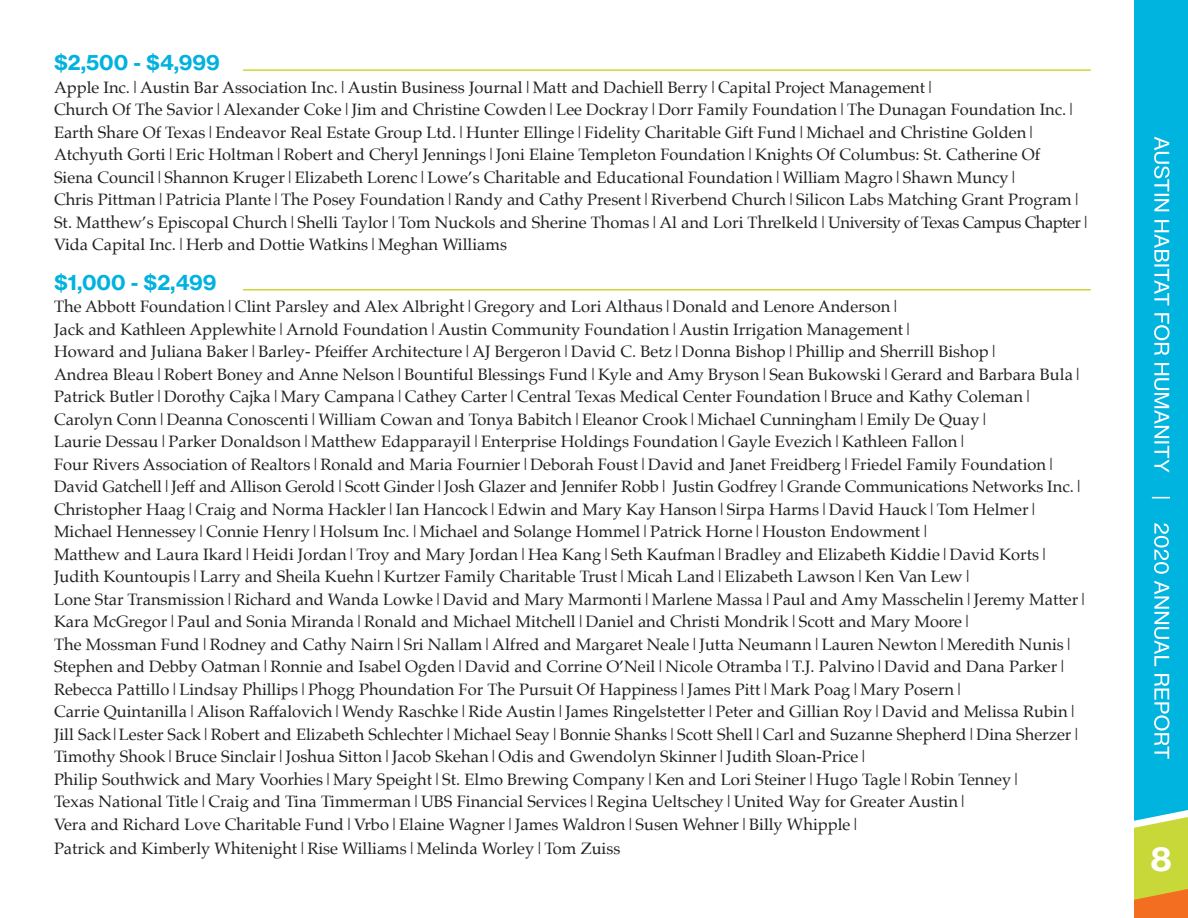
<style>
.page{position:relative;width:1188px;height:918px;background:#fff}
.page>*{position:absolute;margin:0;border:0;box-sizing:border-box;transform-origin:0 0}
.t1{font:33px "N Haas Grotesk TX Pro 75 Bd";color:#fff}
.t2{font:21px "N Haas Grotesk TX Pro 75 Bd";color:#00b2df}
.t3{font:16.5px "Palatino";color:#231f20}
</style>
<div class="page">
<div style="left:1134px;top:0;width:54px;height:817px;background:#00b4e0"></div>
<svg style="left:1134px;top:817px;width:54px;height:101px;background:#d2c03d"></svg>
<svg style="left:1152px;top:137px;width:18px;height:622px;background:#3fc6e7"></svg>
<hr style="left:243px;top:69px;width:848px;height:2px;background:#cbd736">
<hr style="left:243px;top:289px;width:848px;height:2px;background:#cbd736">
<p class="t2" style="left:54px;top:49px;width:168px">$2,500 - $4,999</p>
<p class="t3" style="left:54px;top:74px;width:883px">Apple Inc.|Austin Bar Association Inc.|Austin Business Journal|Matt and Dachiell Berry|Capital Project Management|</p>
<p class="t3" style="left:54px;top:96px;width:1024px">Church Of The Savior|Alexander Coke|Jim and Christine Cowden|Lee Dockray|Dorr Family Foundation|The Dunagan Foundation Inc.|</p>
<p class="t3" style="left:54px;top:119px;width:984px">Earth Share Of Texas|Endeavor Real Estate Group Ltd.|Hunter Ellinge|Fidelity Charitable Gift Fund|Michael and Christine Golden|</p>
<p class="t3" style="left:54px;top:141px;width:988px">Atchyuth Gorti|Eric Holtman|Robert and Cheryl Jennings|Joni Elaine Templeton Foundation|Knights Of Columbus: St. Catherine Of</p>
<p class="t3" style="left:54px;top:164px;width:966px">Siena Council|Shannon Kruger|Elizabeth Lorenc|Lowe’s Charitable and Educational Foundation|William Magro|Shawn Muncy|</p>
<p class="t3" style="left:54px;top:186px;width:1029px">Chris Pittman|Patricia Plante|The Posey Foundation|Randy and Cathy Present|Riverbend Church|Silicon Labs Matching Grant Program|</p>
<p class="t3" style="left:54px;top:209px;width:1038px">St. Matthew’s Episcopal Church|Shelli Taylor|Tom Nuckols and Sherine Thomas|Al and Lori Threlkeld|University of Texas Campus Chapter|</p>
<p class="t3" style="left:54px;top:231px;width:455px">Vida Capital Inc.|Herb and Dottie Watkins|Meghan Williams</p>
<p class="t2" style="left:54px;top:269px;width:164px">$1,000 - $2,499</p>
<p class="t3" style="left:54px;top:293px;width:848px">The Abbott Foundation|Clint Parsley and Alex Albright|Gregory and Lori Althaus|Donald and Lenore Anderson|</p>
<p class="t3" style="left:54px;top:316px;width:861px">Jack and Kathleen Applewhite|Arnold Foundation|Austin Community Foundation|Austin Irrigation Management|</p>
<p class="t3" style="left:54px;top:338px;width:946px">Howard and Juliana Baker|Barley- Pfeiffer Architecture|AJ Bergeron|David C. Betz|Donna Bishop|Phillip and Sherrill Bishop|</p>
<p class="t3" style="left:54px;top:361px;width:1030px">Andrea Bleau|Robert Boney and Anne Nelson|Bountiful Blessings Fund|Kyle and Amy Bryson|Sean Bukowski|Gerard and Barbara Bula|</p>
<p class="t3" style="left:54px;top:383px;width:981px">Patrick Butler|Dorothy Cajka|Mary Campana|Cathey Carter|Central Texas Medical Center Foundation|Bruce and Kathy Coleman|</p>
<p class="t3" style="left:54px;top:406px;width:937px">Carolyn Conn|Deanna Conoscenti|William Cowan and Tonya Babitch|Eleanor Crook|Michael Cunningham|Emily De Quay|</p>
<p class="t3" style="left:54px;top:428px;width:915px">Laurie Dessau|Parker Donaldson|Matthew Edapparayil|Enterprise Holdings Foundation|Gayle Evezich|Kathleen Fallon|</p>
<p class="t3" style="left:54px;top:451px;width:1004px">Four Rivers Association of Realtors|Ronald and Maria Fournier|Deborah Foust|David and Janet Freidberg|Friedel Family Foundation|</p>
<p class="t3" style="left:54px;top:473px;width:1031px">David Gatchell|Jeff and Allison Gerold|Scott Ginder|Josh Glazer and Jennifer Robb| Justin Godfrey|Grande Communications Networks Inc.|</p>
<p class="t3" style="left:54px;top:496px;width:986px">Christopher Haag|Craig and Norma Hackler|Ian Hancock|Edwin and Mary Kay Hanson|Sirpa Harms|David Hauck|Tom Helmer|</p>
<p class="t3" style="left:54px;top:518px;width:878px">Michael Hennessey|Connie Henry|Holsum Inc.|Michael and Solange Hommel|Patrick Horne|Houston Endowment|</p>
<p class="t3" style="left:54px;top:541px;width:997px">Matthew and Laura Ikard|Heidi Jordan|Troy and Mary Jordan|Hea Kang|Seth Kaufman|Bradley and Elizabeth Kiddie|David Korts|</p>
<p class="t3" style="left:54px;top:563px;width:920px">Judith Kountoupis|Larry and Sheila Kuehn|Kurtzer Family Charitable Trust|Micah Land|Elizabeth Lawson|Ken Van Lew|</p>
<p class="t3" style="left:54px;top:586px;width:1036px">Lone Star Transmission|Richard and Wanda Lowke|David and Mary Marmonti|Marlene Massa|Paul and Amy Masschelin|Jeremy Matter|</p>
<p class="t3" style="left:54px;top:608px;width:920px">Kara McGregor|Paul and Sonia Miranda|Ronald and Michael Mitchell|Daniel and Christi Mondrik|Scott and Mary Moore|</p>
<p class="t3" style="left:54px;top:631px;width:1021px">The Mossman Fund|Rodney and Cathy Nairn|Sri Nallam|Alfred and Margaret Neale|Jutta Neumann|Lauren Newton|Meredith Nunis|</p>
<p class="t3" style="left:54px;top:653px;width:1015px">Stephen and Debby Oatman|Ronnie and Isabel Ogden|David and Corrine O’Neil|Nicole Otramba|T.J. Palvino|David and Dana Parker|</p>
<p class="t3" style="left:54px;top:676px;width:912px">Rebecca Pattillo|Lindsay Phillips|Phogg Phoundation For The Pursuit Of Happiness|James Pitt|Mark Poag|Mary Posern|</p>
<p class="t3" style="left:54px;top:698px;width:1025px">Carrie Quintanilla|Alison Raffalovich|Wendy Raschke|Ride Austin|James Ringelstetter|Peter and Gillian Roy|David and Melissa Rubin|</p>
<p class="t3" style="left:54px;top:721px;width:1029px">Jill Sack|Lester Sack|Robert and Elizabeth Schlechter|Michael Seay|Bonnie Shanks|Scott Shell|Carl and Suzanne Shepherd|Dina Sherzer|</p>
<p class="t3" style="left:54px;top:743px;width:816px">Timothy Shook|Bruce Sinclair|Joshua Sitton|Jacob Skehan|Odis and Gwendolyn Skinner|Judith Sloan-Price|</p>
<p class="t3" style="left:54px;top:766px;width:969px">Philip Southwick and Mary Voorhies|Mary Speight|St. Elmo Brewing Company|Ken and Lori Steiner|Hugo Tagle|Robin Tenney|</p>
<p class="t3" style="left:54px;top:788px;width:915px">Texas National Title|Craig and Tina Timmerman|UBS Financial Services|Regina Ueltschey|United Way for Greater Austin|</p>
<p class="t3" style="left:54px;top:811px;width:808px">Vera and Richard Love Charitable Fund|Vrbo|Elaine Wagner|James Waldron|Susen Wehner|Billy Whipple|</p>
<p class="t3" style="left:54px;top:835px;width:568px">Patrick and Kimberly Whitenight|Rise Williams|Melinda Worley|Tom Zuiss</p>
<p class="t1" style="left:1150px;top:838px;width:23px">8</p>
</div>
